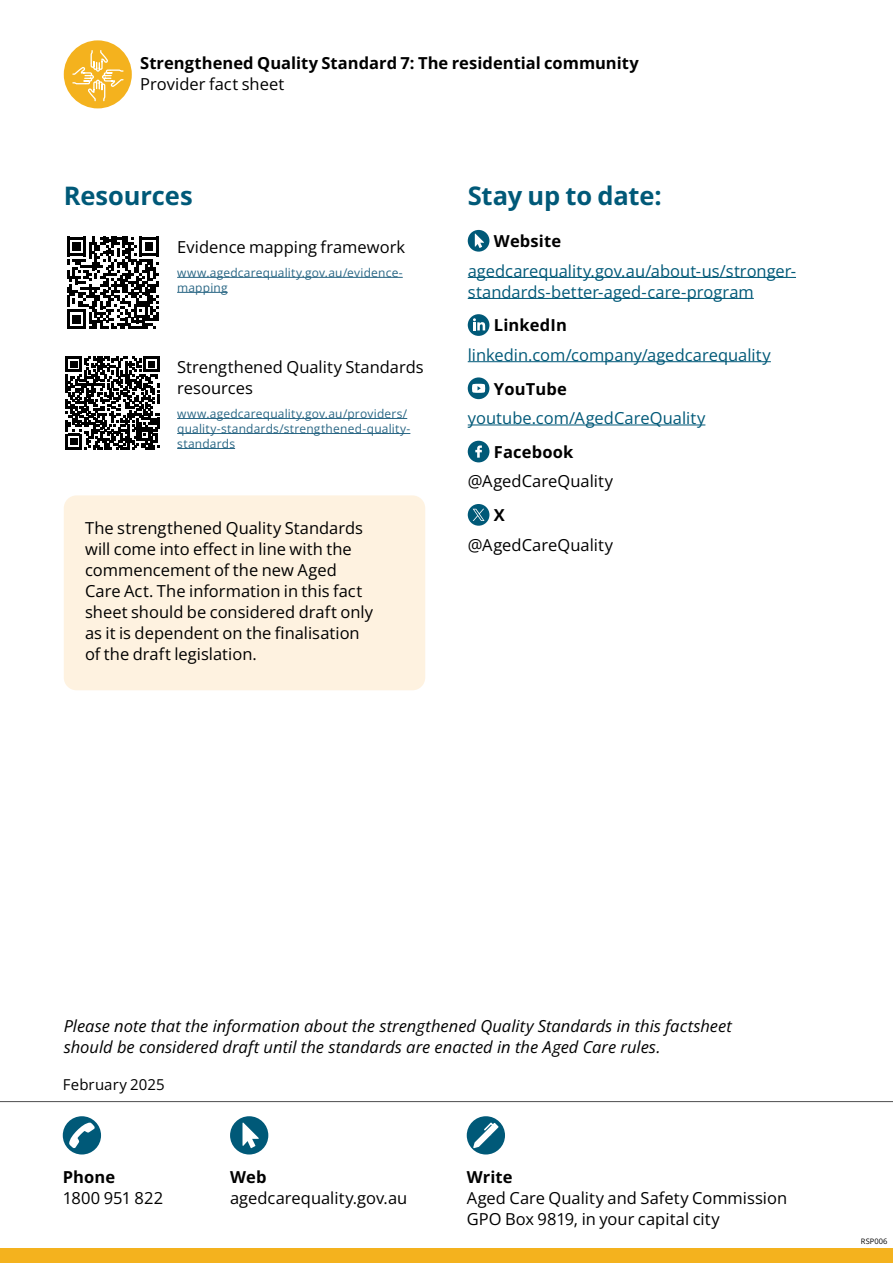
<style>
.page{position:relative;width:893px;height:1263px;background:#fff}
.page>*{position:absolute;margin:0;border:0;box-sizing:border-box;transform-origin:0 0}
.t1{font:700 25.5px "Open Sans";letter-spacing:-.01em;color:#005978}
.body_text{font:16.5px/21px "Open Sans";color:#000}
.Body_Copy{font:italic 16.5px/21px "Open Sans";color:#000}
.body_text-2{font:16.5px/21px "Open Sans";color:#005978}
.t2{font:700 16.5px "Open Sans";letter-spacing:.005em;color:#000}
.body_text-3{font:15px "Open Sans";letter-spacing:.01em;color:#000}
.t3{font:12px/15px "Open Sans";letter-spacing:.015em;color:#2a6785}
.t4{font:7.5px "Open Sans";letter-spacing:.01em;color:#000}
.s1{font-weight:700}
</style>
<div class="page">
<div style="left:64px;top:40px;width:68px;height:68px;background:#f4b21e;border-radius:50%"></div>
<div style="left:0;top:1248px;width:893px;height:15px;background:#f4b21e"></div>
<svg style="left:72px;top:49px;width:52px;height:53px"></svg>
<hr style="left:0;top:1101px;width:893px;height:1px;background:#4d4d4f">
<div style="left:63px;top:1116px;width:38px;height:38px;background:#005978;border-radius:50%"></div>
<svg style="left:69px;top:1122px;width:26px;height:26px"></svg>
<div style="left:230px;top:1116px;width:38px;height:38px;background:#005978;border-radius:50%"></div>
<svg style="left:242px;top:1122px;width:17px;height:26px"></svg>
<div style="left:467px;top:1116px;width:38px;height:38px;background:#005978;border-radius:50%"></div>
<svg style="left:473px;top:1122px;width:26px;height:26px"></svg>
<div style="left:64px;top:495px;width:361px;height:195px;background:#fef2e0;border-radius:13px"></div>
<hr style="left:468px;top:277px;width:328px;height:1px;background:#005978">
<hr style="left:468px;top:298px;width:286px;height:1px;background:#005978">
<hr style="left:468px;top:361px;width:303px;height:1px;background:#005978">
<hr style="left:468px;top:425px;width:237px;height:1px;background:#005978">
<div style="left:468px;top:230px;width:21px;height:22px;background:#005978;border-radius:50%"></div>
<svg style="left:475px;top:234px;width:9px;height:14px"></svg>
<div style="left:468px;top:314px;width:21px;height:22px;background:#005978;border-radius:50%"></div>
<svg style="left:473px;top:318px;width:12px;height:12px"></svg>
<div style="left:468px;top:377px;width:21px;height:22px;background:#005978;border-radius:50%"></div>
<svg style="left:472px;top:384px;width:13px;height:9px"></svg>
<div style="left:468px;top:441px;width:21px;height:21px;background:#005978;border-radius:50%"></div>
<svg style="left:475px;top:445px;width:7px;height:13px"></svg>
<div style="left:468px;top:504px;width:21px;height:22px;background:#005978;border-radius:50%"></div>
<svg style="left:473px;top:509px;width:12px;height:12px"></svg>
<svg style="left:67px;top:237px;width:92px;height:92px"></svg>
<div style="left:64px;top:354px;width:98px;height:98px;background:linear-gradient(to right,#fff,#fff)"></div>
<svg style="left:66px;top:356px;width:94px;height:94px"></svg>
<hr style="left:177px;top:277px;width:226px;height:1px;background:#2a6785">
<hr style="left:177px;top:292px;width:51px;height:1px;background:#2a6785">
<hr style="left:177px;top:418px;width:230px;height:1px;background:#2a6785">
<hr style="left:177px;top:433px;width:233px;height:1px;background:#2a6785">
<hr style="left:177px;top:448px;width:58px;height:1px;background:#2a6785">
<p class="t2" style="left:140px;top:51px;width:500px">Strengthened Quality Standard 7: The residential community</p>
<p class="body_text" style="left:140px;top:73px;width:145px">Provider fact sheet</p>
<h2 class="t1" style="left:64px;top:178px;width:130px">Resources</h2>
<p class="body_text" style="left:177px;top:236px;width:230px">Evidence mapping framework</p>
<p class="t3" style="left:177px;top:265px;width:227px">www.agedcarequality.gov.au/evidence&shy;mapping</p>
<p class="body_text" style="left:177px;top:356px;width:248px">Strengthened Quality Standards resources</p>
<p class="t3" style="left:177px;top:406px;width:235px">www.agedcarequality.gov.au/providers/ quality-standards/strengthened-quality&shy;standards</p>
<p class="body_text" style="left:85px;top:517px;width:290px">The strengthened Quality Standards will come into effect in line with the commencement of the new Aged Care Act. The information in this fact sheet should be considered draft only as it is dependent on the finalisation of the draft legislation.</p>
<h2 class="t1" style="left:468px;top:178px;width:195px">Stay up to date:</h2>
<h4 class="t2" style="left:494px;top:229px;width:69px">Website</h4>
<p class="body_text-2" style="left:468px;top:260px;width:330px">agedcarequality.gov.au/about-us/stronger&shy;standards-better-aged-care-program</p>
<h4 class="t2" style="left:494px;top:314px;width:75px">LinkedIn</h4>
<p class="body_text-2" style="left:468px;top:344px;width:305px">linkedin.com/company/agedcarequality</p>
<h4 class="t2" style="left:494px;top:377px;width:74px">YouTube</h4>
<p class="body_text-2" style="left:468px;top:407px;width:239px">youtube.com/AgedCareQuality</p>
<h4 class="t2" style="left:494px;top:440px;width:81px">Facebook</h4>
<p class="body_text" style="left:468px;top:470px;width:147px">@AgedCareQuality</p>
<h4 class="t2" style="left:494px;top:503px;width:13px">X</h4>
<p class="body_text" style="left:468px;top:534px;width:147px">@AgedCareQuality</p>
<p class="Body_Copy" style="left:64px;top:1015px;width:670px">Please note that the information about the strengthened Quality Standards in this factsheet should be considered draft until the standards are enacted in the Aged Care rules.</p>
<p class="body_text-3" style="left:63px;top:1074px;width:103px">February 2025</p>
<p class="body_text" style="left:63px;top:1166px;width:102px"><span class="s1">Phone<br></span>1800 951 822</p>
<p class="body_text" style="left:230px;top:1166px;width:179px"><span class="s1">Web </span>agedcarequality.gov.au</p>
<p class="body_text" style="left:467px;top:1166px;width:322px"><span class="s1">Write<br></span>Aged Care Quality and Safety Commission<br>GPO Box 9819, in your capital city</p>
<p class="t4" style="left:861px;top:1236px;width:28px">RSP006</p>
</div>
